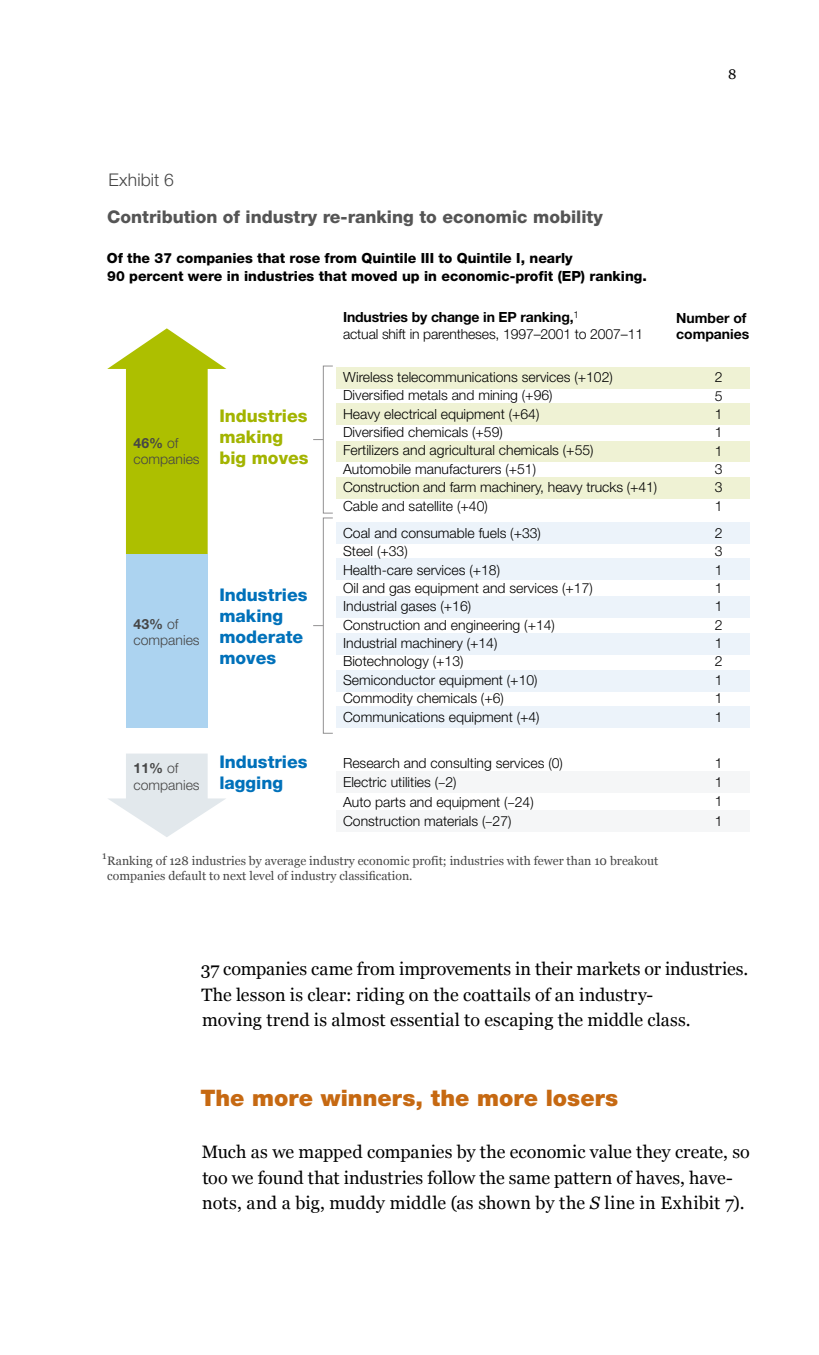
<style>
.page{position:relative;width:819px;height:1355px;background:#fff}
.page>*{position:absolute;margin:0;border:0;box-sizing:border-box;transform-origin:0 0}
.t1{font:900 22.75px "Helvetica Neue LT Std";color:#c66912}
.t2{font:17.85px/25.7px "Georgia";color:#000}
.t3{font:800 17.5px "Helvetica Neue LT Std";color:#555}
.t4{font:800 17.5px/21px "Helvetica Neue LT Std";color:#0071ba}
.t5{font:800 17.5px/21px "Helvetica Neue LT Std";color:#a3b400}
.t6{font:300 17.5px "Helvetica Neue LT Std";letter-spacing:.005em;color:#464646}
.t7{font:300 14px/18.4px "Helvetica Neue LT Std";color:#000}
.t8{font:800 14px/17.5px "Helvetica Neue LT Std";color:#000}
.t9{font:300 14px/16.6px "Helvetica Neue LT Std";color:#464646}
.t10{font:700 14px/16.6px "Helvetica Neue LT Std";color:#000}
.t11{font:14px "Georgia";color:#000}
.t12{font:12.25px/15.8px "Georgia";color:#464646}
.s1{font-weight:700}
.s2{font-size:12.25px}
.s3{font-style:italic}
</style>
<div class="page">
<div style="left:336px;top:367px;width:413px;height:21px;background:#eff2d4"></div>
<div style="left:336px;top:403px;width:413px;height:21px;background:#eff2d4"></div>
<div style="left:336px;top:441px;width:413px;height:20px;background:#eff2d4"></div>
<div style="left:336px;top:477px;width:413px;height:21px;background:#eff2d4"></div>
<div style="left:336px;top:523px;width:413px;height:21px;background:#ecf3fa"></div>
<div style="left:336px;top:559px;width:413px;height:21px;background:#ecf3fa"></div>
<div style="left:336px;top:597px;width:413px;height:21px;background:#ecf3fa"></div>
<div style="left:336px;top:633px;width:413px;height:21px;background:#ecf3fa"></div>
<div style="left:336px;top:670px;width:413px;height:21px;background:#ecf3fa"></div>
<div style="left:336px;top:706px;width:413px;height:21px;background:#ecf3fa"></div>
<div style="left:336px;top:771px;width:413px;height:21px;background:#f5f6f7"></div>
<div style="left:336px;top:811px;width:413px;height:21px;background:#f5f6f7"></div>
<svg style="left:107px;top:328px;width:119px;height:226px"></svg>
<div style="left:126px;top:554px;width:82px;height:173px;background:#acd3f0"></div>
<svg style="left:108px;top:753px;width:118px;height:84px"></svg>
<div style="left:323px;top:366px;width:10px;height:147px;border:1px solid #929192"></div>
<div style="left:323px;top:518px;width:10px;height:215px;border:1px solid #929192"></div>
<p class="t11" style="left:728px;top:66px;width:10px">8</p>
<p class="t6" style="left:108px;top:169px;width:67px">Exhibit 6</p>
<p class="t3" style="left:107px;top:206px;width:497px">Contribution of industry re-ranking to economic mobility</p>
<p class="t8" style="left:107px;top:250px;width:542px">Of the 37 companies that rose from Quintile III to Quintile I, nearly<br>90 percent were in industries that moved up in economic-profit (EP) ranking.</p>
<p class="t9" style="left:134px;top:434px;width:68px"><span class="s1">46%</span> of companies</p>
<p class="t5" style="left:219px;top:405px;width:91px">Industries making big moves</p>
<p class="t9" style="left:134px;top:615px;width:68px"><span class="s1">43%</span> of companies</p>
<p class="t4" style="left:219px;top:584px;width:90px">Industries making moderate moves</p>
<p class="t9" style="left:134px;top:760px;width:68px"><span class="s1">11%</span> of companies</p>
<p class="t4" style="left:219px;top:751px;width:90px">Industries lagging</p>
<p class="t7" style="left:343px;top:309px;width:302px;line-height:16.8px"><span class="s1">Industries by change in EP ranking,</span><sup>1<br></sup>actual shift in parentheses, 1997–2001 to 2007–11</p>
<p class="t7" style="left:343px;top:367px;width:316px">Wireless telecommunications services (+102)<br>Diversified metals and mining (+96)<br>Heavy electrical equipment (+64)<br>Diversified chemicals (+59)<br>Fertilizers and agricultural chemicals (+55)<br>Automobile manufacturers (+51)<br>Construction and farm machinery, heavy trucks (+41)<br>Cable and satellite (+40)</p>
<p class="t7" style="left:343px;top:523px;width:251px">Coal and consumable fuels (+33)<br>Steel (+33)<br>Health-care services (+18)<br>Oil and gas equipment and services (+17)<br>Industrial gases (+16)<br>Construction and engineering (+14)<br>Industrial machinery (+14)<br>Biotechnology (+13)<br>Semiconductor equipment (+10)<br>Commodity chemicals (+6)<br>Communications equipment (+4)</p>
<p class="t7" style="left:343px;top:753px;width:221px;line-height:19.2px">Research and consulting services (0)<br>Electric utilities (<span class="s2">–</span>2)<br>Auto parts and equipment (<span class="s2">–</span>24)<br>Construction materials (<span class="s2">–</span>27)</p>
<p class="t12" style="left:107px;top:852px;width:553px;text-indent:-5px"><sup>1</sup> Ranking of 128 industries by average industry economic profit; industries with fewer than 10 breakout companies default to next level of industry classification.</p>
<p class="t10" style="left:676px;top:309px;width:75px">Number of companies</p>
<p class="t7" style="left:715px;top:368px;width:9px;text-align:justify">2<br>5<br>1<br>1<br>1<br>3<br>3<br>1</p>
<p class="t7" style="left:715px;top:523px;width:9px;text-align:justify">2<br>3<br>1<br>1<br>1<br>2<br>1<br>2<br>1<br>1<br>1</p>
<p class="t7" style="left:715px;top:753px;width:9px;line-height:19.2px;text-align:justify">1<br>1<br>1<br>1</p>
<p class="t2" style="left:201px;top:955px;width:549px">37 companies came from improvements in their markets or industries.<br>The lesson is clear: riding on the coattails of an industry-<br>moving trend is almost essential to escaping the middle class.</p>
<h1 class="t1" style="left:200px;top:1084px;width:419px">The more winners, the more losers</h1>
<p class="t2" style="left:202px;top:1138px;width:549px">Much as we mapped companies by the economic value they create, so too we found that industries follow the same pattern of haves, have&shy;nots, and a big, muddy middle (as shown by the <span class="s3">S</span> line in Exhibit 7).</p>
</div>
